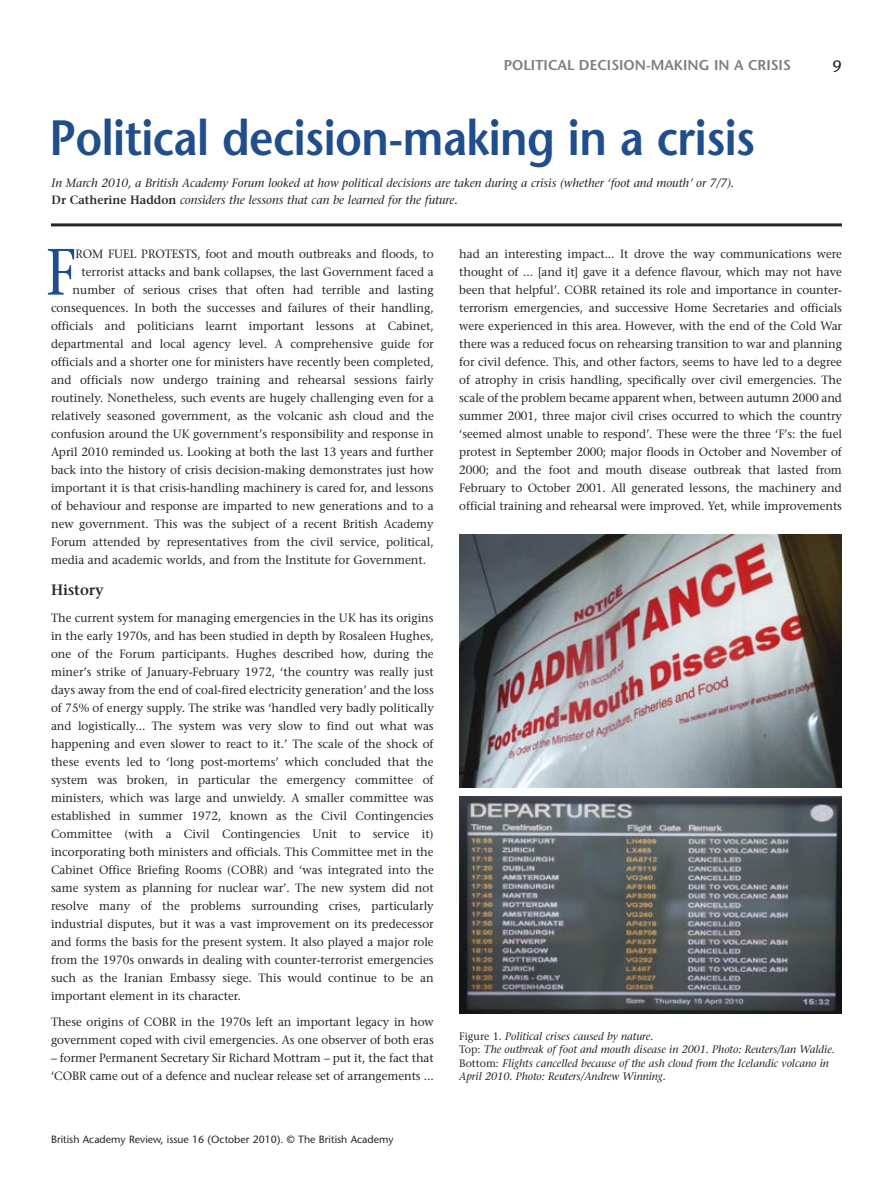
<style>
.page{position:relative;width:893px;height:1191px;background:#fff}
.page>*{position:absolute;margin:0;border:0;box-sizing:border-box;transform-origin:0 0}
.t1{font:65.25px "Stone Serif";color:#204d8c;scale:.9 1}
.t2{font:600 49.5px "Stone Sans";letter-spacing:-.01em;color:#204d8c;scale:.9 1}
.t3{font:16.5px "Stone Sans";color:#272627}
.t4{font:600 15px "Stone Serif";color:#272627}
.t5{font:600 14.25px "Stone Sans";color:#7d7d7d}
.t6{font:12px/18px "Stone Serif";color:#272627;text-align:justify}
.t7{font:italic 12px/17.2px "Stone Serif";color:#272627}
.t8{font:italic 10.8px/13.5px "Stone Serif";color:#272627}
.t9{font:10.5px "Stone Sans";color:#272627}
.s1{font-weight:600;font-style:normal}
.s2{font-style:normal}
</style>
<div class="page">
<hr style="left:51px;top:223px;width:791px;height:3px;background:#272627">
<img style="left:459px;top:535px;width:383px;height:252px">
<img style="left:459px;top:796px;width:383px;height:217px">
<p class="t5" style="left:504px;top:60px;width:289px">POLITICAL DECISION-MAKING IN A CRISIS</p>
<h3 class="t3" style="left:832px;top:60px;width:11px">9</h3>
<h2 class="t2" style="left:50px;top:119px;width:785px">Political decision-making in a crisis</h2>
<p class="t7" style="left:52px;top:175px;width:684px">In March 2010, a British Academy Forum looked at how political decisions are taken during a crisis (whether ‘foot and mouth’ or 7/7).<br><span class="s1">Dr Catherine Haddon</span> considers the lessons that can be learned for the future.</p>
<h1 class="t1" style="left:46px;top:247px;width:35px">F</h1>
<p class="t6" style="left:75px;top:246px;width:360px">ROM FUEL PROTESTS, foot and mouth outbreaks and floods, to</p>
<p class="t6" style="left:81px;top:264px;width:354px">terrorist attacks and bank collapses, the last Government faced a</p>
<p class="t6" style="left:73px;top:282px;width:363px">number of serious crises that often had terrible and lasting</p>
<p class="t6" style="left:51px;top:300px;width:384px">consequences. In both the successes and failures of their handling,</p>
<p class="t6" style="left:51px;top:318px;width:384px">officials and politicians learnt important lessons at Cabinet,</p>
<p class="t6" style="left:51px;top:336px;width:384px">departmental and local agency level. A comprehensive guide for</p>
<p class="t6" style="left:51px;top:354px;width:384px">officials and a shorter one for ministers have recently been completed,</p>
<p class="t6" style="left:51px;top:372px;width:384px">and officials now undergo training and rehearsal sessions fairly</p>
<p class="t6" style="left:51px;top:390px;width:384px">routinely. Nonetheless, such events are hugely challenging even for a</p>
<p class="t6" style="left:51px;top:408px;width:384px">relatively seasoned government, as the volcanic ash cloud and the</p>
<p class="t6" style="left:51px;top:426px;width:384px">confusion around the UK government’s responsibility and response in</p>
<p class="t6" style="left:51px;top:444px;width:384px">April 2010 reminded us. Looking at both the last 13 years and further</p>
<p class="t6" style="left:51px;top:462px;width:384px">back into the history of crisis decision-making demonstrates just how</p>
<p class="t6" style="left:51px;top:480px;width:384px">important it is that crisis-handling machinery is cared for, and lessons</p>
<p class="t6" style="left:51px;top:498px;width:384px">of behaviour and response are imparted to new generations and to a</p>
<p class="t6" style="left:51px;top:516px;width:384px">new government. This was the subject of a recent British Academy</p>
<p class="t6" style="left:51px;top:534px;width:384px">Forum attended by representatives from the civil service, political,</p>
<p class="t6" style="left:51px;top:552px;width:377px">media and academic worlds, and from the Institute for Government.</p>
<p class="t4" style="left:51px;top:584px;width:54px">History</p>
<p class="t6" style="left:51px;top:609px;width:384px">The current system for managing emergencies in the UK has its origins in the early 1970s, and has been studied in depth by Rosaleen Hughes, one of the Forum participants. Hughes described how, during the miner’s strike of January-February 1972, ‘the country was really just days away from the end of coal-fired electricity generation’ and the loss of 75% of energy supply. The strike was ‘handled very badly politically and logistically... The system was very slow to find out what was happening and even slower to react to it.’ The scale of the shock of these events led to ‘long post-mortems’ which concluded that the system was broken, in particular the emergency committee of ministers, which was large and unwieldy. A smaller committee was established in summer 1972, known as the Civil Contingencies Committee (with a Civil Contingencies Unit to service it) incorporating both ministers and officials. This Committee met in the Cabinet Office Briefing Rooms (COBR) and ‘was integrated into the same system as planning for nuclear war’. The new system did not resolve many of the problems surrounding crises, particularly industrial disputes, but it was a vast improvement on its predecessor and forms the basis for the present system. It also played a major role from the 1970s onwards in dealing with counter-terrorist emergencies such as the Iranian Embassy siege. This would continue to be an important element in its character.</p>
<p class="t6" style="left:51px;top:1014px;width:384px">These origins of COBR in the 1970s left an important legacy in how government coped with civil emergencies. As one observer of both eras</p>
<p class="t6" style="left:51px;top:1050px;width:384px">– former Permanent Secretary Sir Richard Mottram – put it, the fact that ‘COBR came out of a defence and nuclear release set of arrangements ...</p>
<p class="t9" style="left:51px;top:1135px;width:344px">British Academy Review, issue 16 (October 2010). © The British Academy</p>
<p class="t6" style="left:459px;top:246px;width:384px">had an interesting impact... It drove the way communications were thought of ... [and it] gave it a defence flavour, which may not have been that helpful’. COBR retained its role and importance in counter&shy;terrorism emergencies, and successive Home Secretaries and officials were experienced in this area. However, with the end of the Cold War there was a reduced focus on rehearsing transition to war and planning for civil defence. This, and other factors, seems to have led to a degree of atrophy in crisis handling, specifically over civil emergencies. The scale of the problem became apparent when, between autumn 2000 and summer 2001, three major civil crises occurred to which the country ‘seemed almost unable to respond’. These were the three ‘F’s: the fuel protest in September 2000; major floods in October and November of 2000; and the foot and mouth disease outbreak that lasted from February to October 2001. All generated lessons, the machinery and official training and rehearsal were improved. Yet, while improvements</p>
<p class="t8" style="left:459px;top:1030px;width:377px"><span class="s2">Figure 1.</span> Political crises caused by nature.<br><span class="s2">Top:</span> The outbreak of foot and mouth disease in 2001. Photo: Reuters/Ian Waldie.<br><span class="s2">Bottom:</span> Flights cancelled because of the ash cloud from the Icelandic volcano in April 2010. Photo: Reuters/Andrew Winning.</p>
</div>
